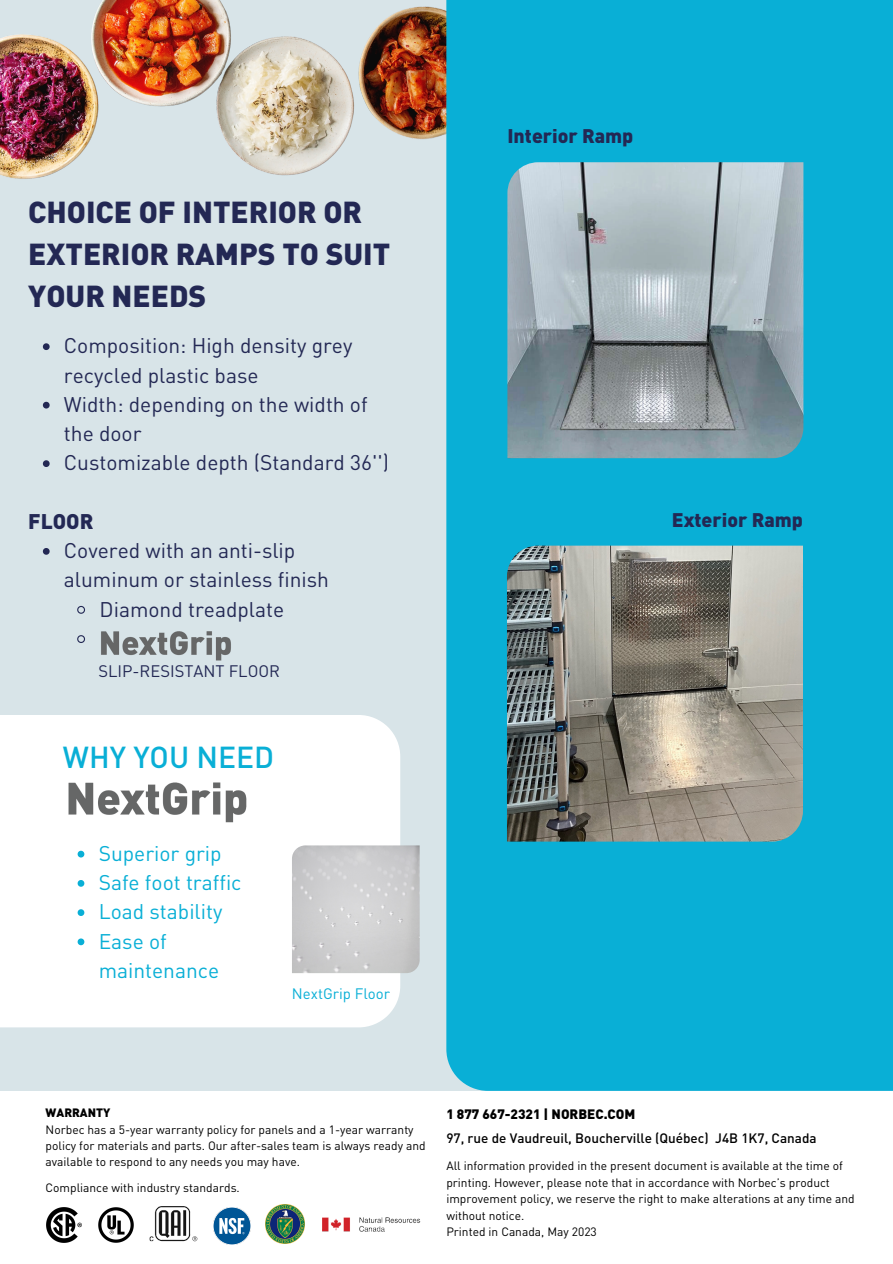
<style>
.page{position:relative;width:893px;height:1264px;background:#fff}
.page>*{position:absolute;margin:0;border:0;box-sizing:border-box;transform-origin:0 0}
.t1{font:900 30px/41.5px "DINOT";color:#232854}
.t2{font:500 30px "DIN";color:#09afd6}
.t3{font:21px/29.2px "DINOT";color:#232854}
.t4{font:21px/29.2px "DINOT";color:#09afd6}
.t5{font:900 21px "DINOT";color:#232854}
.t6{font:900 19.5px "DINOT";color:#232854}
.t7{font:16.5px "DINOT";color:#232854}
.t8{font:15px "DINOT";color:#09afd6}
.t9{font:500 13.5px "DIN";color:#000}
.t10{font:900 13.5px "DINOT";color:#000}
.t11{font:12px/16.5px "DINOT";color:#000}
.t12{font:900 12px "DINOT";color:#000}
</style>
<div class="page">
<div style="left:0;top:0;width:892px;height:1090px;background:#d8e4e8"></div>
<img style="left:0;top:0;width:446px;height:179px">
<div style="left:446px;top:0;width:446px;height:1090px;background:#09afd6"></div>
<img style="left:46px;top:1207px;width:36px;height:36px">
<img style="left:98px;top:1207px;width:36px;height:36px">
<img style="left:150px;top:1206px;width:48px;height:36px">
<img style="left:213px;top:1207px;width:37px;height:36px">
<img style="left:265px;top:1204px;width:40px;height:39px">
<img style="left:322px;top:1217px;width:99px;height:15px">
<svg style="left:43px;top:343px;width:7px;height:7px"></svg>
<svg style="left:43px;top:402px;width:7px;height:6px"></svg>
<svg style="left:43px;top:460px;width:7px;height:7px"></svg>
<svg style="left:43px;top:548px;width:7px;height:6px"></svg>
<svg style="left:77px;top:605px;width:8px;height:7px"></svg>
<img style="left:78px;top:609px;width:153px;height:52px">
<img style="left:507px;top:162px;width:296px;height:296px">
<img style="left:507px;top:545px;width:296px;height:296px">
<div style="left:0;top:715px;width:400px;height:312px;background:#fff"></div>
<img style="left:292px;top:845px;width:127px;height:128px">
<img style="left:38px;top:751px;width:243px;height:94px">
<svg style="left:78px;top:850px;width:6px;height:7px"></svg>
<svg style="left:78px;top:880px;width:6px;height:6px"></svg>
<svg style="left:78px;top:909px;width:6px;height:7px"></svg>
<svg style="left:78px;top:938px;width:6px;height:7px"></svg>
<p class="t1" style="left:28px;top:190px;width:363px">CHOICE OF INTERIOR OR<br>EXTERIOR RAMPS TO SUIT<br>YOUR NEEDS</p>
<p class="t3" style="left:64px;top:330px;width:290px">Composition: High density grey recycled plastic base</p>
<p class="t3" style="left:64px;top:389px;width:305px">Width: depending on the width of the door</p>
<p class="t3" style="left:64px;top:447px;width:327px">Customizable depth (Standard 36'')</p>
<p class="t5" style="left:28px;top:507px;width:67px">FLOOR</p>
<p class="t3" style="left:64px;top:535px;width:266px">Covered with an anti-slip aluminum or stainless finish</p>
<p class="t3" style="left:100px;top:593px;width:186px">Diamond treadplate</p>
<p class="t7" style="left:98px;top:659px;width:183px">SLIP-RESISTANT FLOOR</p>
<p class="t2" style="left:63px;top:738px;width:213px">WHY YOU NEED</p>
<p class="t4" style="left:99px;top:837px;width:124px">Superior grip</p>
<p class="t4" style="left:99px;top:867px;width:144px">Safe foot traffic</p>
<p class="t4" style="left:99px;top:896px;width:125px">Load stability</p>
<p class="t4" style="left:99px;top:925px;width:122px">Ease of maintenance</p>
<p class="t8" style="left:292px;top:983px;width:100px">NextGrip Floor</p>
<p class="t6" style="left:507px;top:123px;width:127px">Interior Ramp</p>
<p class="t6" style="left:671px;top:506px;width:133px">Exterior Ramp</p>
<p class="t12" style="left:46px;top:1104px;width:66px">WARRANTY</p>
<p class="t11" style="left:46px;top:1120px;width:381px">Norbec has a 5-year warranty policy for panels and a 1-year warranty policy for materials and parts. Our after-sales team is always ready and available to respond to any needs you may have.</p>
<p class="t11" style="left:46px;top:1179px;width:196px">Compliance with industry standards.</p>
<p class="t10" style="left:446px;top:1105px;width:190px">1 877 667-2321 | NORBEC.COM</p>
<p class="t9" style="left:446px;top:1129px;width:372px">97, rue de Vaudreuil, Boucherville (Québec) J4B 1K7, Canada</p>
<p class="t11" style="left:446px;top:1157px;width:410px">All information provided in the present document is available at the time of printing. However, please note that in accordance with Norbec’s product improvement policy, we reserve the right to make alterations at any time and without notice.</p>
<p class="t11" style="left:446px;top:1223px;width:152px">Printed in Canada, May 2023</p>
</div>
